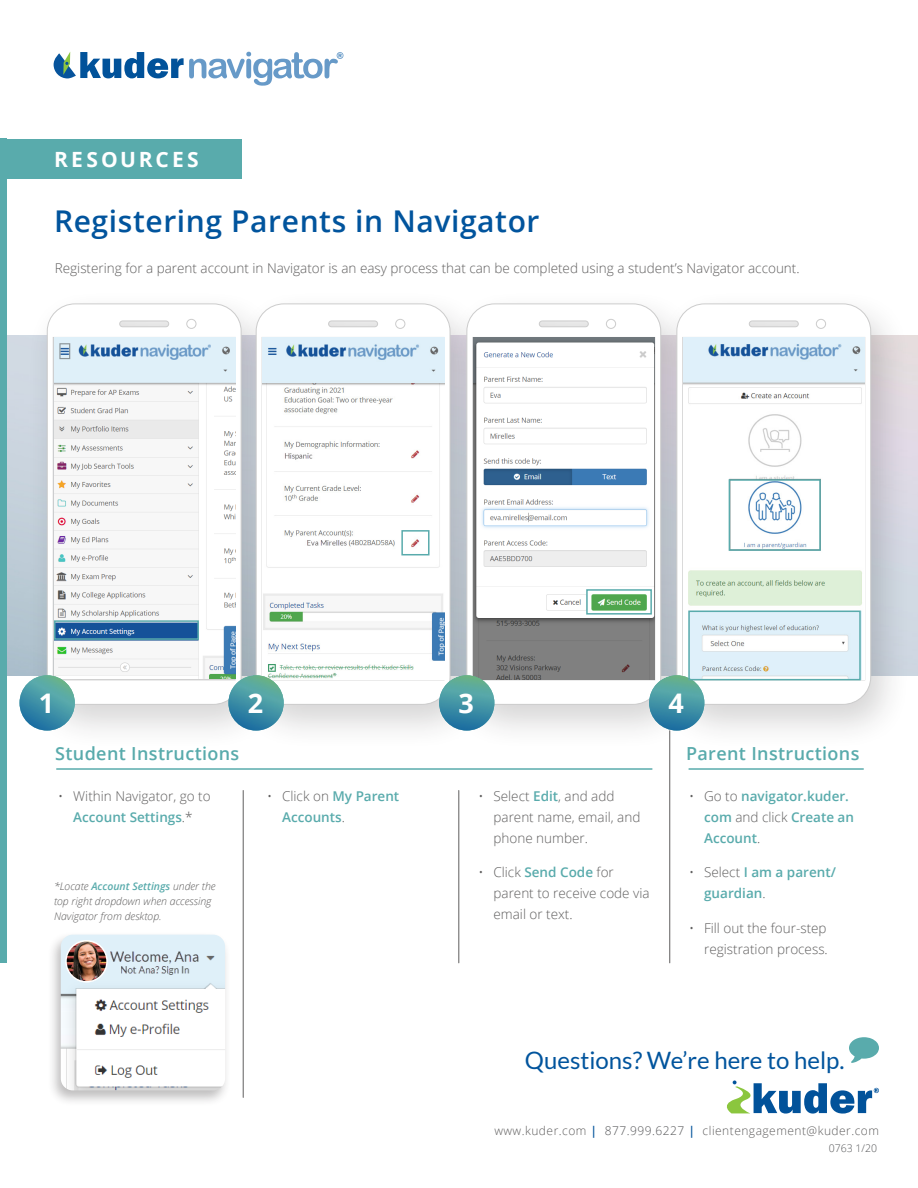
<style>
.page{position:relative;width:918px;height:1188px;background:#fff}
.page>*{position:absolute;margin:0;border:0;box-sizing:border-box;transform-origin:0 0}
.Subhead_-_Open_Sans{font:600 30px "Open Sans";letter-spacing:.02em;color:#01549d}
.t1{font:700 27px "Open Sans";color:#fff}
.t2{font:24px "Lato";color:#01549d}
.Subhead_-_Open_Sans-2{font:700 21px "Open Sans";letter-spacing:.145em;color:#fff}
.Subhead_-_Open_Sans-3{font:600 18px "Open Sans";letter-spacing:.02em;color:#59abac}
.t3{font:300 13.5px/21px "Open Sans";color:#5f5e5e}
.t4{font:600 13.5px/21px "Open Sans";color:#59abac}
.t5{font:300 12px "Open Sans";letter-spacing:.04em;color:#5f5e5e}
.t6{font:italic 300 10.5px/15px "Open Sans";color:#5f5e5e}
.Bullet{font:300 10.5px "Open Sans";color:#57585a}
.s1{font-weight:600;color:#59abac}
.s2{font-weight:300;color:#5f5e5e}
.s3{font-weight:600;color:#01529a}
.s4{color:#57585a}
</style>
<div class="page">
<svg style="left:54px;top:52px;width:289px;height:34px"></svg>
<img style="left:6px;top:336px;width:912px;height:339px">
<div style="left:26px;top:289px;width:255px;height:461px;background:#231f20;opacity:.19"></div>
<svg style="left:47px;top:303px;width:188px;height:402px"></svg>
<img style="left:54px;top:338px;width:181px;height:341px">
<img style="left:20px;top:675px;width:55px;height:56px;border-radius:28px">
<div style="left:235px;top:289px;width:255px;height:461px;background:#231f20;opacity:.19"></div>
<svg style="left:255px;top:303px;width:191px;height:402px"></svg>
<img style="left:263px;top:338px;width:181px;height:342px">
<img style="left:228px;top:675px;width:56px;height:56px">
<div style="left:446px;top:289px;width:255px;height:461px;background:#231f20;opacity:.19"></div>
<svg style="left:466px;top:303px;width:190px;height:402px"></svg>
<img style="left:474px;top:338px;width:181px;height:342px">
<img style="left:439px;top:675px;width:55px;height:56px">
<div style="left:54px;top:620px;width:145px;height:20px;border:2px solid #59abac"></div>
<hr style="left:243px;top:790px;width:1px;height:307px;background:#5f5e5e">
<hr style="left:670px;top:731px;width:1px;height:232px;background:#5f5e5e">
<svg style="left:727px;top:1080px;width:152px;height:34px"></svg>
<svg style="left:849px;top:1037px;width:30px;height:26px"></svg>
<div style="left:0;top:139px;width:241px;height:39px;background:#59abac"></div>
<div style="left:0;top:139px;width:6px;height:824px;background:#59abac"></div>
<div style="left:656px;top:289px;width:255px;height:461px;background:#231f20;opacity:.19"></div>
<svg style="left:676px;top:303px;width:195px;height:402px"></svg>
<img style="left:684px;top:338px;width:181px;height:342px">
<img style="left:649px;top:675px;width:55px;height:56px">
<hr style="left:57px;top:768px;width:595px;height:2px;background:#59abac">
<div style="left:401px;top:530px;width:29px;height:25px;border:2px solid #59abac"></div>
<div style="left:586px;top:589px;width:66px;height:26px;border:2px solid #59abac"></div>
<div style="left:729px;top:479px;width:92px;height:72px;border:2px solid #59abac"></div>
<div style="left:688px;top:611px;width:173px;height:69px;border:2px solid #59abac"></div>
<hr style="left:689px;top:768px;width:174px;height:2px;background:#59abac">
<hr style="left:459px;top:790px;width:1px;height:173px;background:#5f5e5e">
<div style="left:47px;top:931px;width:185px;height:176px;background:#231f20;opacity:.3"></div>
<img style="left:61px;top:935px;width:164px;height:155px">
<img style="left:66px;top:941px;width:41px;height:41px;border-radius:21px">
<div style="left:65px;top:940px;width:43px;height:43px;border:2px solid #fff;border-radius:50%"></div>
<p class="Subhead_-_Open_Sans-2" style="left:54px;top:144px;width:146px">RESOURCES</p>
<p class="Subhead_-_Open_Sans" style="left:54px;top:200px;width:487px">Registering Parents in Navigator</p>
<p class="t3" style="left:55px;top:257px;width:746px">Registering for a parent account in Navigator is an easy process that can be completed using a student’s Navigator account.</p>
<p class="t1" style="left:39px;top:684px;width:17px">1</p>
<p class="t1" style="left:248px;top:684px;width:17px">2</p>
<p class="t1" style="left:459px;top:684px;width:17px">3</p>
<p class="t1" style="left:669px;top:684px;width:17px">4</p>
<p class="Subhead_-_Open_Sans-3" style="left:55px;top:741px;width:186px">Student Instructions</p>
<p class="Subhead_-_Open_Sans-3" style="left:686px;top:741px;width:175px">Parent Instructions</p>
<p class="t3" style="left:58px;top:785px;width:154px;text-align:center">• Within Navigator, go to<br><span class="s1">Account Settings</span>.*</p>
<p class="t6" style="left:54px;top:878px;width:163px">*Locate <span class="s1">Account Settings</span> under the top right dropdown when accessing<br>Navigator from desktop.</p>
<p class="t4" style="left:282px;top:785px;width:119px;text-indent:-15px"><span class="s2">• Click on</span> My Parent<br>Accounts<span class="s2">.</span></p>
<p class="t3" style="left:494px;top:785px;width:148px;text-indent:-15px">• Select <span class="s1">Edit</span>, and add parent name, email, and phone number.</p>
<p class="t3" style="left:494px;top:861px;width:158px;text-indent:-15px">• Click <span class="s1">Send Code</span> for parent to receive code via email or text.</p>
<p class="t4" style="left:704px;top:785px;width:151px;text-indent:-15px"><span class="s2">• Go to</span> navigator.kuder. com <span class="s2">and click</span> Create an<br>Account<span class="s2">.</span></p>
<p class="t4" style="left:704px;top:861px;width:133px;text-indent:-15px"><span class="s2">• Select</span> I am a parent/ guardian<span class="s2">.</span></p>
<p class="t3" style="left:689px;top:917px;width:140px;text-align:right">• Fill out the four-step registration process.</p>
<p class="t2" style="left:525px;top:1047px;width:321px">Questions? We’re here to help.</p>
<p class="t5" style="left:494px;top:1122px;width:386px">www.kuder.com <span class="s3">|</span> <span class="s4">877.999.6227</span> <span class="s3">|</span> clientengagement@kuder.com</p>
<p class="Bullet" style="left:829px;top:1141px;width:50px">0763 1/20</p>
</div>
